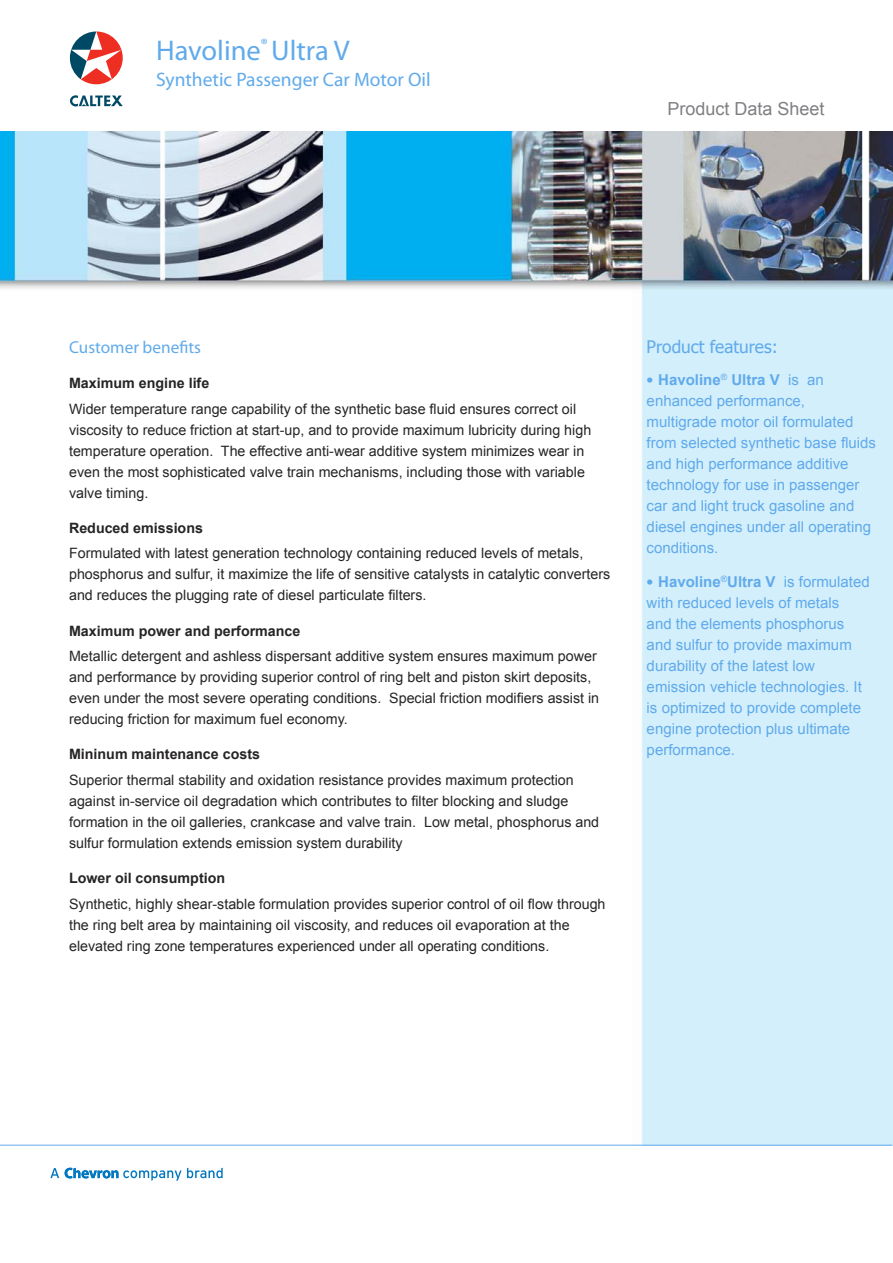
<style>
.page{position:relative;width:893px;height:1263px;background:#fff}
.page>*{position:absolute;margin:0;border:0;box-sizing:border-box;transform-origin:0 0}
.Paragraph_Style9{font:28.5px "Myriad Pro";color:#60aaeb}
.Paragraph_Style9-2{font:19.5px "Myriad Pro";color:#60aaeb}
.Paragraph_Style6{font:18px "Arial";color:#7f8083}
.Paragraph_Style1{font:17.25px "Myriad Pro";color:#60aaeb}
.Paragraph_Style7{font:17.25px "Tahoma";color:#60aaeb}
.Paragraph_Style8{font:15px/21px "Arial";color:#60aaeb}
.Paragraph_Style1-2{font:14.25px/21px "Arial";color:#262424}
.Paragraph_Style3{font:14.25px/21px "Arial";color:#262424}
.Paragraph_Style2{font:700 14.25px "Arial";color:#262424}
.s1{font-family:"Tahoma"}
.s2{font-weight:700}
</style>
<div class="page">
<img style="left:0;top:132px;width:892px;height:1013px">
<hr style="left:0;top:1145px;width:892px;height:1px;background:#60aaeb">
<svg style="left:70px;top:32px;width:53px;height:52px"></svg>
<svg style="left:70px;top:95px;width:53px;height:11px"></svg>
<svg style="left:50px;top:1168px;width:9px;height:10px"></svg>
<svg style="left:65px;top:1168px;width:116px;height:13px"></svg>
<svg style="left:187px;top:1168px;width:36px;height:10px"></svg>
<p class="Paragraph_Style9" style="left:156px;top:32px;width:195px">Havoline<sup>®</sup> Ultra V</p>
<p class="Paragraph_Style9-2" style="left:156px;top:68px;width:276px">Synthetic Passenger Car Motor Oil</p>
<p class="Paragraph_Style6" style="left:667px;top:96px;width:159px">Product Data Sheet</p>
<p class="Paragraph_Style1" style="left:69px;top:336px;width:133px">Customer benefits</p>
<p class="Paragraph_Style2" style="left:69px;top:374px;width:142px">Maximum engine life</p>
<p class="Paragraph_Style1-2" style="left:69px;top:398px;width:523px">Wider temperature range capability of the synthetic base fluid ensures correct oil viscosity to reduce friction at start-up, and to provide maximum lubricity during high temperature operation. The effective anti-wear additive system minimizes wear in even the most sophisticated valve train mechanisms, including those with variable valve timing.</p>
<p class="Paragraph_Style2" style="left:69px;top:518px;width:135px">Reduced emissions</p>
<p class="Paragraph_Style1-2" style="left:69px;top:543px;width:542px">Formulated with latest generation technology containing reduced levels of metals, phosphorus and sulfur, it maximize the life of sensitive catalysts in catalytic converters and reduces the plugging rate of diesel particulate filters.</p>
<p class="Paragraph_Style2" style="left:69px;top:621px;width:233px">Maximum power and performance</p>
<p class="Paragraph_Style1-2" style="left:69px;top:646px;width:531px">Metallic detergent and ashless dispersant additive system ensures maximum power and performance by providing superior control of ring belt and piston skirt deposits, even under the most severe operating conditions. Special friction modifiers assist in reducing friction for maximum fuel economy.</p>
<p class="Paragraph_Style2" style="left:69px;top:745px;width:192px">Mininum maintenance costs</p>
<p class="Paragraph_Style1-2" style="left:69px;top:769px;width:531px">Superior thermal stability and oxidation resistance provides maximum protection against in-service oil degradation which contributes to filter blocking and sludge formation in the oil galleries, crankcase and valve train. Low metal, phosphorus and sulfur formulation extends emission system durability</p>
<p class="Paragraph_Style2" style="left:69px;top:869px;width:157px">Lower oil consumption</p>
<p class="Paragraph_Style3" style="left:69px;top:893px;width:538px">Synthetic, highly shear-stable formulation provides superior control of oil flow through the ring belt area by maintaining oil viscosity, and reduces oil evaporation at the elevated ring zone temperatures experienced under all operating conditions.</p>
<p class="Paragraph_Style7" style="left:646px;top:335px;width:133px">Product features:</p>
<p class="Paragraph_Style8" style="left:646px;top:369px;width:231px"><span class="s1">•</span> <span class="s2">Havoline</span><sup>®</sup> <span class="s2">Ultra V</span> is an enhanced performance, multigrade motor oil formulated from selected synthetic base fluids and high performance additive technology for use in passenger car and light truck gasoline and diesel engines under all operating conditions.</p>
<p class="Paragraph_Style8" style="left:646px;top:571px;width:225px"><span class="s1">•</span> <span class="s2">Havoline</span><sup>®</sup><span class="s2">Ultra V</span> is formulated with reduced levels of metals<br>and the elements phosphorus and sulfur to provide maximum durability of the latest low emission vehicle technologies. It is optimized to provide complete engine protection plus ultimate performance.</p>
</div>
